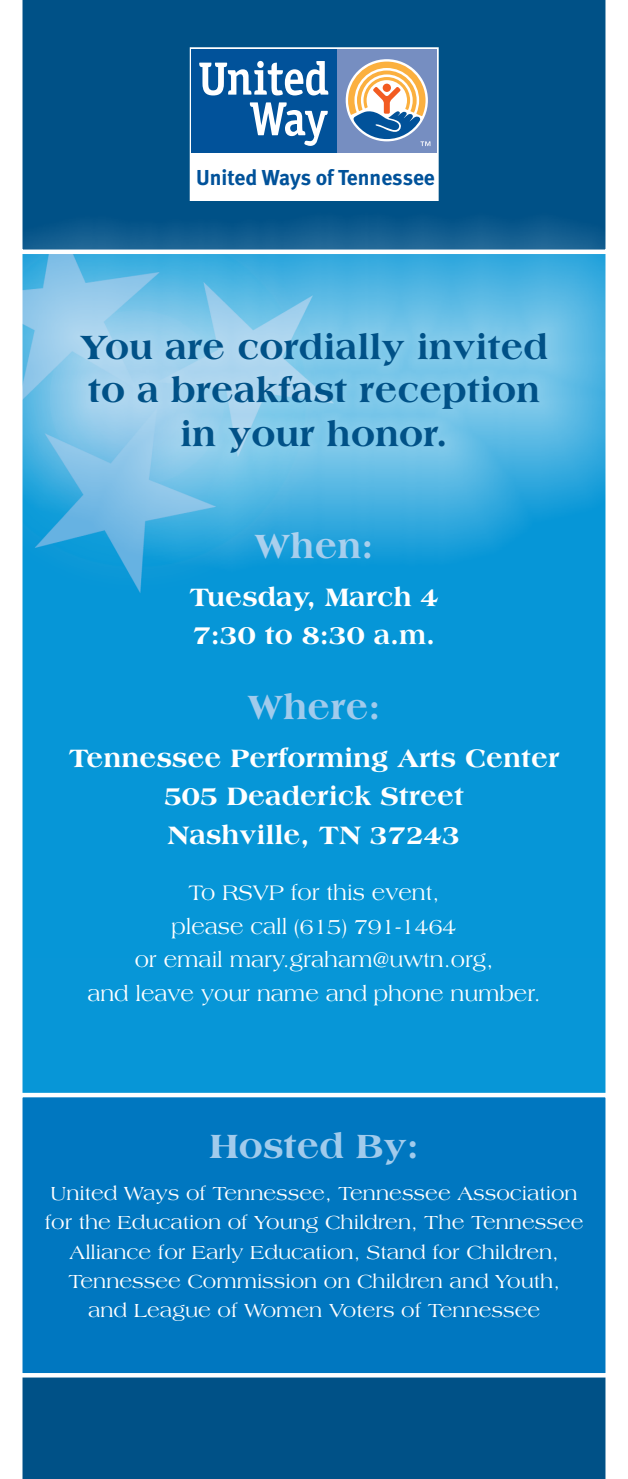
<style>
.page{position:relative;width:628px;height:1479px;background:#fff}
.page>*{position:absolute;margin:0;border:0;box-sizing:border-box;transform-origin:0 0}
.t1{font:800 36px/43.2px "Americana";color:#005187;text-align:center}
.t2{font:800 36px "Americana";color:#a1cbec}
.t3{font:800 27px "Americana";color:#fff}
.t4{font:22.5px/33.8px "Americana";color:#fff;text-align:center;scale:.95 1}
.t5{font:700 21.6px "Meta";color:#01529a}
.t6{font:20.25px/29.2px "Americana";color:#fff;text-align:center}
</style>
<div class="page">
<div style="left:23px;top:573px;width:582px;height:519px;background:#0696d7"></div>
<div style="left:22px;top:1377px;width:584px;height:101px;background:#005187"></div>
<div style="left:22px;top:0;width:584px;height:212px;background:#005187"></div>
<div style="left:18px;top:1092px;width:592px;height:285px;background:#0077c0;border:4px solid #fff"></div>
<svg style="left:22px;top:212px;width:584px;height:361px;background:#5ab1db"></svg>
<div style="left:190px;top:47px;width:249px;height:154px;background:#fff"></div>
<div style="left:337px;top:49px;width:99px;height:103px;background:#768ec1"></div>
<div style="left:192px;top:49px;width:145px;height:103px;background:#01529a"></div>
<svg style="left:348px;top:62px;width:82px;height:84px"></svg>
<svg style="left:250px;top:102px;width:78px;height:44px"></svg>
<svg style="left:199px;top:61px;width:129px;height:34px"></svg>
<p class="t5" style="left:196px;top:165px;width:240px">United Ways of Tennessee</p>
<p class="t1" style="left:80px;top:325px;width:469px">You are cordially invited to a breakfast reception in your honor.</p>
<p class="t2" style="left:255px;top:524px;width:120px">When:</p>
<p class="t3" style="left:189px;top:581px;width:251px">Tuesday, March 4</p>
<p class="t3" style="left:193px;top:619px;width:244px">7:30 to 8:30 a.m.</p>
<p class="t2" style="left:248px;top:685px;width:134px">Where:</p>
<p class="t3" style="left:68px;top:742px;width:493px">Tennessee Performing Arts Center</p>
<p class="t3" style="left:164px;top:780px;width:302px">505 Deaderick Street</p>
<p class="t3" style="left:168px;top:818px;width:294px">Nashville, TN 37243</p>
<p class="t4" style="left:87px;top:875px;width:478px">To RSVP for this event,<br>please call (615) 791-1464<br>or email mary.graham@uwtn.org,<br>and leave your name and phone number.</p>
<p class="t2" style="left:209px;top:1125px;width:211px">Hosted By:</p>
<p class="t6" style="left:45px;top:1178px;width:540px">United Ways of Tennessee, Tennessee Association for the Education of Young Children, The Tennessee Alliance for Early Education, Stand for Children, Tennessee Commission on Children and Youth,<br>and League of Women Voters of Tennessee</p>
</div>
